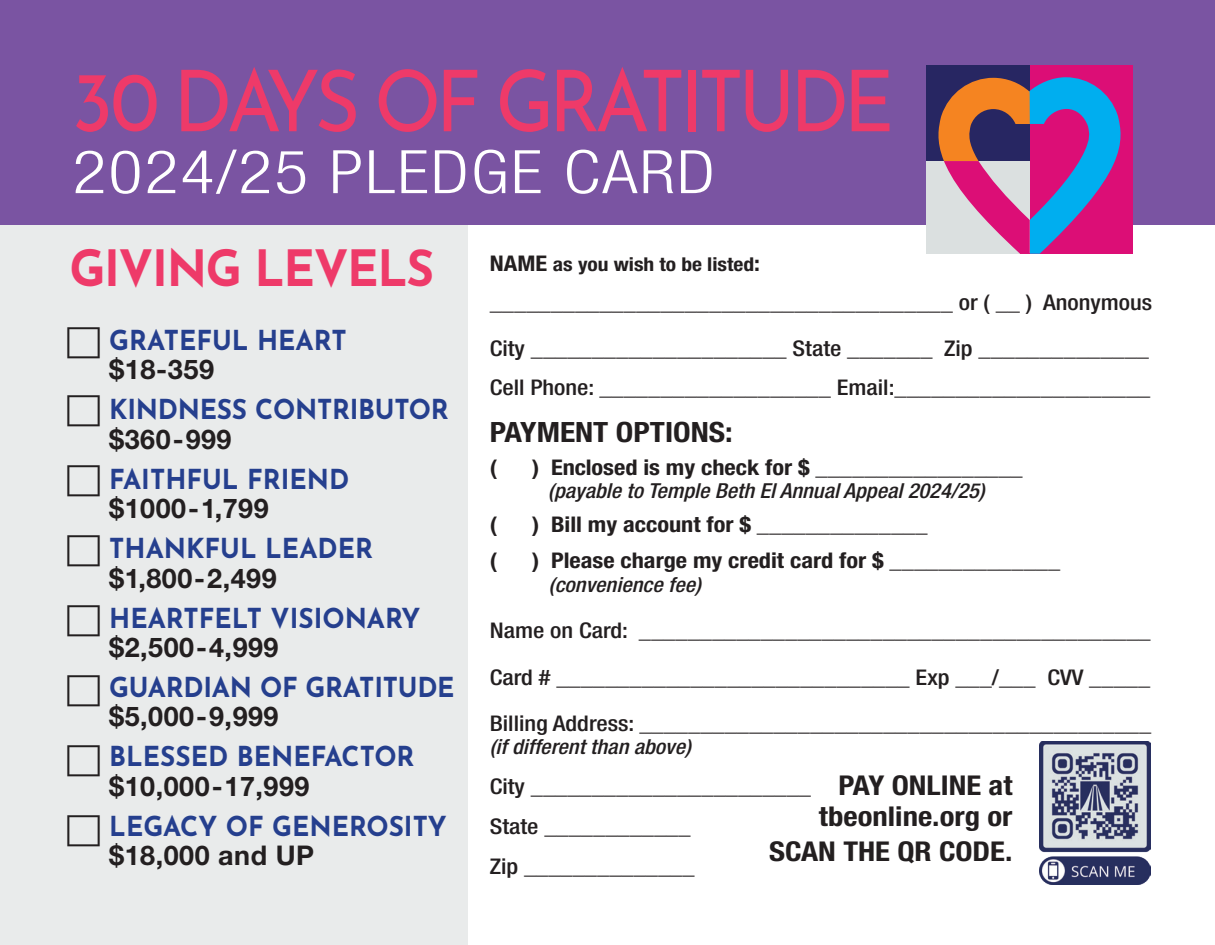
<style>
.page{position:relative;width:1215px;height:945px;background:#fff}
.page>*{position:absolute;margin:0;border:0;box-sizing:border-box;transform-origin:0 0}
.t1{font:85px "Josefin Sans";letter-spacing:-.07em;color:#ee3a69;scale:.92 1}
.Normal_body_text{font:300 condensed 60px "Helvetica Neue LT Std";letter-spacing:.03em;color:#fff;scale:1.18 1}
.Normal_body_text-2{font:700 50px "Josefin Sans";letter-spacing:-.03em;color:#ee3a69;scale:.95 1}
.t2{font:700 condensed 28px "Helvetica Neue LT Std";color:#231f20;scale:1.13 1}
.t3{font:700 27.5px "Josefin Sans";color:#253f8e;scale:.95 1}
.t4{font:700 27.25px "Helvetica Neue LT Std";letter-spacing:.02em;color:#231f20}
.t5{font:700 condensed 27.25px/31px "Helvetica Neue LT Std";color:#231f20;text-align:right;scale:1.13 1}
.t6{font:500 condensed 21.75px "Helvetica Neue LT Std";color:#231f20;scale:1.13 1}
.t7{font:700 condensed 21.75px "Helvetica Neue LT Std";color:#231f20;scale:1.13 1}
.t8{font:italic 500 condensed 20.75px "Helvetica Neue LT Std";color:#231f20;scale:1.08 1}
.t9{font:700 condensed 19px "Helvetica Neue LT Std";color:#231f20;scale:1.13 1}
.s1{font-size:21.75px}
</style>
<div class="page">
<div style="left:0;top:224px;width:467px;height:721px;background:#e9ebeb"></div>
<div style="left:0;top:0;width:1215px;height:225px;background:#7a54a2"></div>
<div style="left:927px;top:65px;width:103px;height:96px;background:#272662"></div>
<div style="left:1030px;top:65px;width:103px;height:188px;background:#dc0e76"></div>
<div style="left:927px;top:161px;width:103px;height:92px;background:#dbe0e0"></div>
<svg style="left:938px;top:77px;width:183px;height:176px"></svg>
<img style="left:1040px;top:741px;width:111px;height:144px">
<p class="t1" style="left:72px;top:31px;width:896px">30 DAYS OF GRATITUDE</p>
<p class="Normal_body_text" style="left:72px;top:138px;width:546px">2024/25 PLEDGE CARD</p>
<p class="Normal_body_text-2" style="left:69px;top:223px;width:386px">GIVING LEVELS</p>
<p class="t3" style="left:109px;top:316px;width:251px">GRATEFUL HEART</p>
<p class="t4" style="left:109px;top:353px;width:106px">$18-359</p>
<p class="t3" style="left:109px;top:385px;width:359px">KINDNESS CONTRIBUTOR</p>
<p class="t4" style="left:109px;top:422px;width:124px">$360-999</p>
<p class="t3" style="left:109px;top:455px;width:254px">FAITHFUL FRIEND</p>
<p class="t4" style="left:109px;top:492px;width:161px">$1000-1,799</p>
<p class="t3" style="left:109px;top:524px;width:279px">THANKFUL LEADER</p>
<p class="t4" style="left:109px;top:561px;width:169px">$1,800-2,499</p>
<p class="t3" style="left:109px;top:593px;width:329px">HEARTFELT VISIONARY</p>
<p class="t4" style="left:109px;top:630px;width:171px">$2,500-4,999</p>
<p class="t3" style="left:109px;top:663px;width:365px">GUARDIAN OF GRATITUDE</p>
<p class="t4" style="left:109px;top:700px;width:171px">$5,000-9,999</p>
<p class="t3" style="left:109px;top:732px;width:323px">BLESSED BENEFACTOR</p>
<p class="t4" style="left:109px;top:769px;width:202px">$10,000-17,999</p>
<p class="t3" style="left:109px;top:802px;width:357px">LEGACY OF GENEROSITY</p>
<p class="t4" style="left:109px;top:839px;width:206px">$18,000 and UP</p>
<p class="t9" style="left:490px;top:253px;width:241px"><span class="s1">NAME</span> as you wish to be listed<span class="s1">:</span></p>
<p class="t6" style="left:490px;top:289px;width:588px">______________________________________ or ( __ ) Anonymous</p>
<p class="t6" style="left:490px;top:336px;width:585px">City _____________________ State _______ Zip ______________</p>
<p class="t6" style="left:490px;top:374px;width:586px">Cell Phone: ___________________ Email:_____________________</p>
<p class="t2" style="left:490px;top:415px;width:217px">PAYMENT OPTIONS:</p>
<p class="t7" style="left:490px;top:454px;width:8px">(</p>
<p class="t7" style="left:532px;top:454px;width:436px">) Enclosed is my check for $ _________________</p>
<p class="t8" style="left:548px;top:479px;width:406px">(payable to Temple Beth El Annual Appeal 2024/25)</p>
<p class="t7" style="left:490px;top:511px;width:8px">(</p>
<p class="t7" style="left:532px;top:511px;width:351px">) Bill my account for $ ______________</p>
<p class="t7" style="left:490px;top:547px;width:8px">(</p>
<p class="t7" style="left:532px;top:547px;width:469px">) Please charge my credit card for $ ______________</p>
<p class="t8" style="left:549px;top:572px;width:142px">(convenience fee)</p>
<p class="t6" style="left:490px;top:617px;width:586px">Name on Card: __________________________________________</p>
<p class="t6" style="left:490px;top:664px;width:586px">Card # _____________________________ Exp ___/___ CVV _____</p>
<p class="t6" style="left:490px;top:710px;width:587px">Billing Address: __________________________________________</p>
<p class="t8" style="left:490px;top:735px;width:188px">(if different than above)</p>
<p class="t6" style="left:490px;top:774px;width:286px">City _______________________</p>
<p class="t6" style="left:490px;top:814px;width:179px">State ____________</p>
<p class="t6" style="left:490px;top:854px;width:183px">Zip ______________</p>
<p class="t5" style="left:819px;top:770px;width:173px">PAY ONLINE at tbeonline.org or</p>
<p class="t5" style="left:769px;top:835px;width:217px">SCAN THE QR CODE.</p>
</div>
